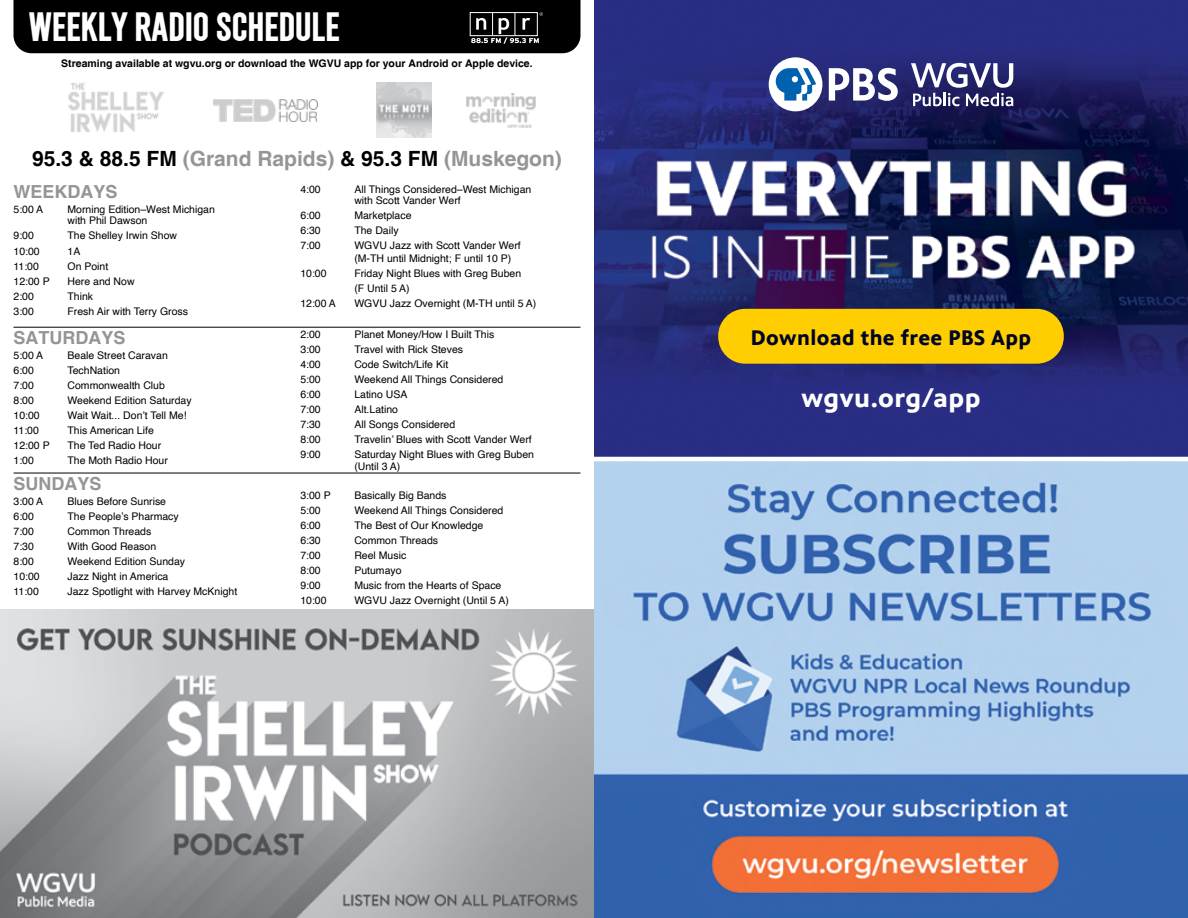
<style>
.page{position:relative;width:1188px;height:918px;background:#fff}
.page>*{position:absolute;margin:0;border:0;box-sizing:border-box;transform-origin:0 0}
.t1{font:36px "Simple Type Bold SWFTE";color:#fff}
.t2{font:700 26.55px "PBS Sans";letter-spacing:.02em;color:#fff}
.t3{font:700 21.3px "PBS Sans";letter-spacing:.02em;color:#000427}
.t4{font:700 21px "Helvetica";color:#939598}
.t5{font:700 18px "Helvetica";color:#939598}
.t6{font:10.5px/11.2px "Helvetica";color:#000}
.t7{font:700 10.5px "Helvetica";color:#000}
.s1{color:#000}
</style>
<div class="page">
<hr style="left:14px;top:327px;width:566px;height:1px;background:#000">
<hr style="left:14px;top:473px;width:566px;height:1px;background:#000">
<img style="left:68px;top:83px;width:96px;height:49px">
<img style="left:376px;top:82px;width:55px;height:56px">
<img style="left:466px;top:94px;width:69px;height:33px">
<img style="left:213px;top:99px;width:105px;height:23px">
<div style="left:14px;top:0;width:566px;height:53px;background:#000"></div>
<img style="left:0;top:609px;width:594px;height:309px">
<img style="left:594px;top:0;width:594px;height:457px">
<img style="left:594px;top:461px;width:594px;height:457px">
<div style="left:718px;top:309px;width:346px;height:55px;background:#ffce00;border-radius:27px"></div>
<svg style="left:829px;top:68px;width:69px;height:33px"></svg>
<div style="left:769px;top:57px;width:53px;height:54px;background:#fff;border-radius:50%"></div>
<svg style="left:776px;top:68px;width:40px;height:33px"></svg>
<svg style="left:911px;top:63px;width:102px;height:43px"></svg>
<h1 class="t1" style="left:29px;top:4px;width:313px">WEEKLY RADIO SCHEDULE</h1>
<p class="t7" style="left:61px;top:57px;width:473px">Streaming available at wgvu.org or download the WGVU app for your Android or Apple device.</p>
<h3 class="t4" style="left:32px;top:146px;width:531px"><span class="s1">95.3 &amp; 88.5 FM</span> (Grand Rapids) <span class="s1">&amp; 95.3 FM</span> (Muskegon)</h3>
<h3 class="t5" style="left:14px;top:181px;width:106px">WEEKDAYS</h3>
<p class="t6" style="left:14px;top:204px;width:31px">5:00 A</p>
<p class="t6" style="left:68px;top:204px;width:149px">Morning Edition–West Michigan with Phil Dawson</p>
<p class="t6" style="left:14px;top:230px;width:22px">9:00</p>
<p class="t6" style="left:68px;top:230px;width:111px">The Shelley Irwin Show</p>
<p class="t6" style="left:14px;top:246px;width:28px">10:00</p>
<p class="t6" style="left:68px;top:246px;width:14px">1A</p>
<p class="t6" style="left:14px;top:261px;width:27px">11:00</p>
<p class="t6" style="left:68px;top:261px;width:42px">On Point</p>
<p class="t6" style="left:14px;top:276px;width:38px">12:00 P</p>
<p class="t6" style="left:68px;top:276px;width:69px">Here and Now</p>
<p class="t6" style="left:14px;top:291px;width:22px">2:00</p>
<p class="t6" style="left:68px;top:291px;width:27px">Think</p>
<p class="t6" style="left:14px;top:306px;width:22px">3:00</p>
<p class="t6" style="left:68px;top:306px;width:122px">Fresh Air with Terry Gross</p>
<h3 class="t5" style="left:14px;top:326px;width:113px">SATURDAYS</h3>
<p class="t6" style="left:14px;top:350px;width:31px">5:00 A</p>
<p class="t6" style="left:68px;top:350px;width:102px">Beale Street Caravan</p>
<p class="t6" style="left:14px;top:365px;width:22px">6:00</p>
<p class="t6" style="left:68px;top:365px;width:54px">TechNation</p>
<p class="t6" style="left:14px;top:380px;width:22px">7:00</p>
<p class="t6" style="left:68px;top:380px;width:99px">Commonwealth Club</p>
<p class="t6" style="left:14px;top:395px;width:22px">8:00</p>
<p class="t6" style="left:68px;top:395px;width:126px">Weekend Edition Saturday</p>
<p class="t6" style="left:14px;top:410px;width:28px">10:00</p>
<p class="t6" style="left:68px;top:410px;width:121px">Wait Wait... Don’t Tell Me!</p>
<p class="t6" style="left:14px;top:425px;width:27px">11:00</p>
<p class="t6" style="left:68px;top:425px;width:88px">This American Life</p>
<p class="t6" style="left:14px;top:440px;width:38px">12:00 P</p>
<p class="t6" style="left:68px;top:440px;width:95px">The Ted Radio Hour</p>
<p class="t6" style="left:14px;top:455px;width:22px">1:00</p>
<p class="t6" style="left:68px;top:455px;width:102px">The Moth Radio Hour</p>
<h3 class="t5" style="left:14px;top:473px;width:90px">SUNDAYS</h3>
<p class="t6" style="left:14px;top:496px;width:31px">3:00 A</p>
<p class="t6" style="left:68px;top:496px;width:100px">Blues Before Sunrise</p>
<p class="t6" style="left:14px;top:511px;width:22px">6:00</p>
<p class="t6" style="left:68px;top:511px;width:113px">The People’s Pharmacy</p>
<p class="t6" style="left:14px;top:526px;width:22px">7:00</p>
<p class="t6" style="left:68px;top:526px;width:85px">Common Threads</p>
<p class="t6" style="left:14px;top:541px;width:22px">7:30</p>
<p class="t6" style="left:68px;top:541px;width:90px">With Good Reason</p>
<p class="t6" style="left:14px;top:556px;width:22px">8:00</p>
<p class="t6" style="left:68px;top:556px;width:119px">Weekend Edition Sunday</p>
<p class="t6" style="left:14px;top:571px;width:28px">10:00</p>
<p class="t6" style="left:68px;top:571px;width:102px">Jazz Night in America</p>
<p class="t6" style="left:14px;top:586px;width:27px">11:00</p>
<p class="t6" style="left:68px;top:586px;width:171px">Jazz Spotlight with Harvey McKnight</p>
<p class="t6" style="left:300px;top:184px;width:22px">4:00</p>
<p class="t6" style="left:354px;top:184px;width:179px">All Things Considered–West Michigan with Scott Vander Werf</p>
<p class="t6" style="left:300px;top:210px;width:22px">6:00</p>
<p class="t6" style="left:354px;top:210px;width:59px">Marketplace</p>
<p class="t6" style="left:300px;top:225px;width:22px">6:30</p>
<p class="t6" style="left:354px;top:225px;width:46px">The Daily</p>
<p class="t6" style="left:300px;top:240px;width:22px">7:00</p>
<p class="t6" style="left:354px;top:239px;width:168px;line-height:13.5px">WGVU Jazz with Scott Vander Werf (M-TH until Midnight; F until 10 P)</p>
<p class="t6" style="left:300px;top:268px;width:28px">10:00</p>
<p class="t6" style="left:354px;top:267px;width:168px;line-height:15px">Friday Night Blues with Greg Buben (F Until 5 A)</p>
<p class="t6" style="left:300px;top:298px;width:37px">12:00 A</p>
<p class="t6" style="left:354px;top:298px;width:184px">WGVU Jazz Overnight (M-TH until 5 A)</p>
<p class="t6" style="left:300px;top:329px;width:22px">2:00</p>
<p class="t6" style="left:354px;top:329px;width:141px">Planet Money/How I Built This</p>
<p class="t6" style="left:300px;top:344px;width:22px">3:00</p>
<p class="t6" style="left:354px;top:344px;width:110px">Travel with Rick Steves</p>
<p class="t6" style="left:300px;top:359px;width:22px">4:00</p>
<p class="t6" style="left:354px;top:359px;width:95px">Code Switch/Life Kit</p>
<p class="t6" style="left:300px;top:374px;width:22px">5:00</p>
<p class="t6" style="left:354px;top:374px;width:151px">Weekend All Things Considered</p>
<p class="t6" style="left:300px;top:389px;width:22px">6:00</p>
<p class="t6" style="left:354px;top:389px;width:55px">Latino USA</p>
<p class="t6" style="left:300px;top:404px;width:22px">7:00</p>
<p class="t6" style="left:354px;top:404px;width:45px">Alt.Latino</p>
<p class="t6" style="left:300px;top:419px;width:22px">7:30</p>
<p class="t6" style="left:354px;top:419px;width:102px">All Songs Considered</p>
<p class="t6" style="left:300px;top:434px;width:22px">8:00</p>
<p class="t6" style="left:354px;top:434px;width:179px">Travelin’ Blues with Scott Vander Werf</p>
<p class="t6" style="left:300px;top:449px;width:22px">9:00</p>
<p class="t6" style="left:354px;top:449px;width:181px">Saturday Night Blues with Greg Buben (Until 3 A)</p>
<p class="t6" style="left:300px;top:490px;width:32px">3:00 P</p>
<p class="t6" style="left:354px;top:490px;width:94px">Basically Big Bands</p>
<p class="t6" style="left:300px;top:505px;width:22px">5:00</p>
<p class="t6" style="left:354px;top:505px;width:151px">Weekend All Things Considered</p>
<p class="t6" style="left:300px;top:520px;width:22px">6:00</p>
<p class="t6" style="left:354px;top:520px;width:130px">The Best of Our Knowledge</p>
<p class="t6" style="left:300px;top:535px;width:22px">6:30</p>
<p class="t6" style="left:354px;top:535px;width:85px">Common Threads</p>
<p class="t6" style="left:300px;top:550px;width:22px">7:00</p>
<p class="t6" style="left:354px;top:550px;width:53px">Reel Music</p>
<p class="t6" style="left:300px;top:565px;width:22px">8:00</p>
<p class="t6" style="left:354px;top:565px;width:49px">Putumayo</p>
<p class="t6" style="left:300px;top:580px;width:22px">9:00</p>
<p class="t6" style="left:354px;top:580px;width:149px">Music from the Hearts of Space</p>
<p class="t6" style="left:300px;top:595px;width:28px">10:00</p>
<p class="t6" style="left:354px;top:595px;width:156px">WGVU Jazz Overnight (Until 5 A)</p>
<h3 class="t3" style="left:751px;top:325px;width:282px">Download the free PBS App</h3>
<h2 class="t2" style="left:801px;top:383px;width:181px">wgvu.org/app</h2>
</div>
